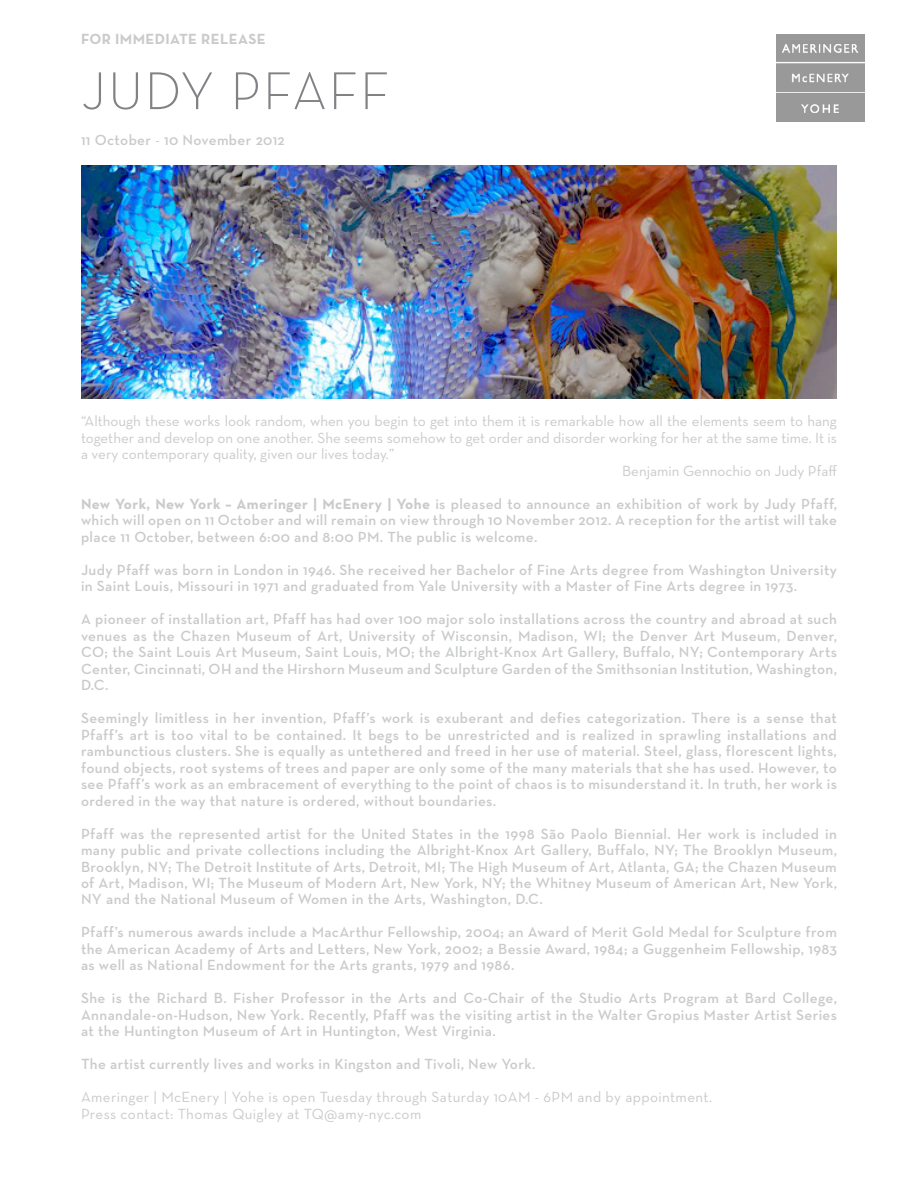
<style>
.page{position:relative;width:918px;height:1188px;background:#fff}
.page>*{position:absolute;margin:0;border:0;box-sizing:border-box;transform-origin:0 0}
.t1{font:300 54px "Neutra Text";letter-spacing:.025em;color:#808285}
.t2{font:600 15px/16.5px "Neutra Text";letter-spacing:.025em;color:#c9cacc;text-align:justify}
.t3{font:15px "Neutra Text";color:#c9cacc}
.t4{font:15px/16.5px "Neutra Text";letter-spacing:.025em;color:#c9cacc}
.t5{font:700 15px "Neutra Text";letter-spacing:.025em;color:#c9cacc}
.s1{font-weight:400}
.s2{font-weight:700}
</style>
<div class="page">
<img style="left:777px;top:34px;width:87px;height:88px">
<img style="left:81px;top:166px;width:756px;height:233px">
<p class="t5" style="left:81px;top:30px;width:186px">FOR IMMEDIATE RELEASE</p>
<h1 class="t1" style="left:81px;top:58px;width:310px">JUDY PFAFF</h1>
<p class="t2" style="left:81px;top:131px;width:205px">11 October <span class="s1">-</span> 10 November 2012</p>
<p class="t3" style="left:81px;top:412px;width:758px">“Although these works look random, when you begin to get into them it is remarkable how all the elements seem to hang</p>
<p class="t3" style="left:81px;top:429px;width:758px">together and develop on one another. She seems somehow to get order and disorder working for her at the same time. It is</p>
<p class="t3" style="left:81px;top:445px;width:315px">a very contemporary quality, given our lives today.”</p>
<p class="t3" style="left:622px;top:462px;width:216px">Benjamin Gennochio on Judy Pfaff</p>
<p class="t2" style="left:81px;top:495px;width:758px"><span class="s2">New York, New York – Ameringer | McEnery | Yohe</span> is pleased to announce an exhibition of work by Judy Pfaff, which will open on 11 October and will remain on view through 10 November 2012. A reception for the artist will take place 11 October, between 6:00 and 8:00 PM. The public is welcome.</p>
<p class="t2" style="left:81px;top:561px;width:758px">Judy Pfaff was born in London in 1946. She received her Bachelor of Fine Arts degree from Washington University in Saint Louis, Missouri in 1971 and graduated from Yale University with a Master of Fine Arts degree in 1973.</p>
<p class="t2" style="left:81px;top:611px;width:758px">A pioneer of installation art, Pfaff has had over 100 major solo installations across the country and abroad at such venues as the Chazen Museum of Art, University of Wisconsin, Madison, WI; the Denver Art Museum, Denver, CO; the Saint Louis Art Museum, Saint Louis, MO; the Albright-Knox Art Gallery, Buffalo, NY; Contemporary Arts Center, Cincinnati, OH and the Hirshorn Museum and Sculpture Garden of the Smithsonian Institution, Washington, D.C.</p>
<p class="t2" style="left:81px;top:710px;width:758px">Seemingly limitless in her invention, Pfaff’s work is exuberant and defies categorization. There is a sense that Pfaff’s art is too vital to be contained. It begs to be unrestricted and is realized in sprawling installations and rambunctious clusters. She is equally as untethered and freed in her use of material. Steel, glass, florescent lights, found objects, root systems of trees and paper are only some of the many materials that she has used. However, to see Pfaff’s work as an embracement of everything to the point of chaos is to misunderstand it. In truth, her work is ordered in the way that nature is ordered, without boundaries.</p>
<p class="t2" style="left:81px;top:825px;width:758px">Pfaff was the represented artist for the United States in the 1998 São Paolo Biennial. Her work is included in many public and private collections including the Albright-Knox Art Gallery, Buffalo, NY; The Brooklyn Museum, Brooklyn, NY; The Detroit Institute of Arts, Detroit, MI; The High Museum of Art, Atlanta, GA; the Chazen Museum of Art, Madison, WI; The Museum of Modern Art, New York, NY; the Whitney Museum of American Art, New York, NY and the National Museum of Women in the Arts, Washington, D.C.</p>
<p class="t2" style="left:81px;top:924px;width:758px">Pfaff’s numerous awards include a MacArthur Fellowship, 2004; an Award of Merit Gold Medal for Sculpture from the American Academy of Arts and Letters, New York, 2002; a Bessie Award, 1984; a Guggenheim Fellowship, 1983 as well as National Endowment for the Arts grants, 1979 and 1986.</p>
<p class="t2" style="left:81px;top:990px;width:758px">She is the Richard B. Fisher Professor in the Arts and Co-Chair of the Studio Arts Program at Bard College, Annandale-on-Hudson, New York. Recently, Pfaff was the visiting artist in the Walter Gropius Master Artist Series at the Huntington Museum of Art in Huntington, West Virginia.</p>
<p class="t2" style="left:81px;top:1056px;width:456px">The artist currently lives and works in Kingston and Tivoli, New York.</p>
<p class="t4" style="left:81px;top:1089px;width:633px">Ameringer | McEnery | Yohe is open Tuesday through Saturday 10AM - 6PM and by appointment.<br>Press contact: Thomas Quigley at TQ@amy-nyc.com</p>
</div>
